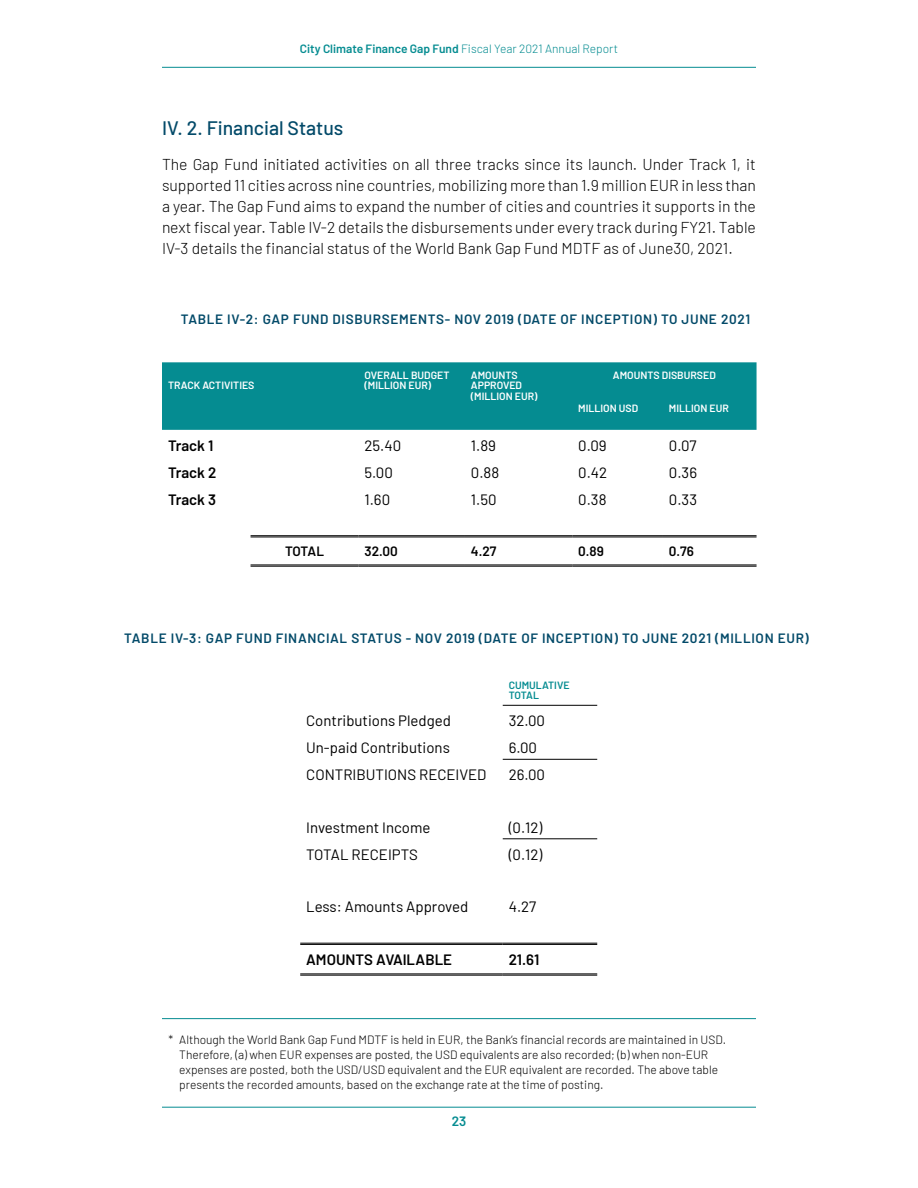
<style>
.page{position:relative;width:918px;height:1188px;background:#fff}
.page>*{position:absolute;margin:0;border:0;box-sizing:border-box;transform-origin:0 0}
.t1{font:500 19.5px "Barlow";color:#034a69}
.t2{font:300 15.75px/21px "Barlow";color:#000;text-align:justify}
.t3{font:15px "Barlow";color:#000}
.t4{font:600 15px "Barlow";color:#000}
.t5{font:600 13.5px "Barlow";letter-spacing:.05em;color:#034a69}
.t6{font:600 13.5px "Barlow";color:#000}
.t7{font:600 13.5px "Barlow";color:#058c91}
.t8{font:300 12px/15px "Barlow";color:#000}
.t9{font:300 12px "Barlow";color:#058c91}
.t10{font:600 10.5px/10.5px "Barlow";color:#fff}
.t11{font:600 10.5px/10.5px "Barlow";color:#058c91}
.s1{font-weight:600}
</style>
<div class="page">
<hr style="left:162px;top:67px;width:594px;height:1px;background:#058c91">
<hr style="left:162px;top:1107px;width:594px;height:1px;background:#058c91">
<div style="left:162px;top:362px;width:595px;height:68px;background:#058c91"></div>
<hr style="left:251px;top:535px;width:108px;height:1px;background:#000">
<hr style="left:251px;top:537px;width:108px;height:1px;background:#000">
<hr style="left:359px;top:535px;width:106px;height:1px;background:#000">
<hr style="left:359px;top:537px;width:106px;height:1px;background:#000">
<hr style="left:465px;top:535px;width:107px;height:1px;background:#000">
<hr style="left:465px;top:537px;width:107px;height:1px;background:#000">
<hr style="left:572px;top:535px;width:91px;height:1px;background:#000">
<hr style="left:572px;top:537px;width:91px;height:1px;background:#000">
<hr style="left:663px;top:535px;width:94px;height:1px;background:#000">
<hr style="left:663px;top:537px;width:94px;height:1px;background:#000">
<hr style="left:251px;top:565px;width:108px;height:1px;background:#000">
<hr style="left:251px;top:566px;width:108px;height:1px;background:#000">
<hr style="left:359px;top:565px;width:106px;height:1px;background:#000">
<hr style="left:359px;top:566px;width:106px;height:1px;background:#000">
<hr style="left:465px;top:565px;width:107px;height:1px;background:#000">
<hr style="left:465px;top:566px;width:107px;height:1px;background:#000">
<hr style="left:572px;top:565px;width:91px;height:1px;background:#000">
<hr style="left:572px;top:566px;width:91px;height:1px;background:#000">
<hr style="left:663px;top:565px;width:94px;height:1px;background:#000">
<hr style="left:663px;top:566px;width:94px;height:1px;background:#000">
<hr style="left:503px;top:705px;width:94px;height:1px;background:#000">
<hr style="left:503px;top:839px;width:94px;height:1px;background:#000">
<hr style="left:503px;top:759px;width:94px;height:1px;background:#000">
<hr style="left:300px;top:943px;width:203px;height:1px;background:#000">
<hr style="left:300px;top:944px;width:203px;height:1px;background:#000">
<hr style="left:503px;top:943px;width:94px;height:1px;background:#000">
<hr style="left:503px;top:944px;width:94px;height:1px;background:#000">
<hr style="left:300px;top:974px;width:203px;height:1px;background:#000">
<hr style="left:300px;top:975px;width:203px;height:1px;background:#000">
<hr style="left:503px;top:974px;width:94px;height:1px;background:#000">
<hr style="left:503px;top:975px;width:94px;height:1px;background:#000">
<hr style="left:162px;top:1018px;width:594px;height:1px;background:#058c91">
<p class="t9" style="left:300px;top:40px;width:320px"><span class="s1">City Climate Finance Gap Fund</span> Fiscal Year 2021 Annual Report</p>
<p class="t1" style="left:162px;top:114px;width:183px">IV. 2. Financial Status</p>
<p class="t2" style="left:162px;top:152px;width:596px">The Gap Fund initiated activities on all three tracks since its launch. Under Track 1, it supported 11 cities across nine countries, mobilizing more than 1.9 million EUR in less than a year. The Gap Fund aims to expand the number of cities and countries it supports in the next fiscal year. Table IV-2 details the disbursements under every track during FY21. Table IV-3 details the financial status of the World Bank Gap Fund MDTF as of June30, 2021.</p>
<p class="t5" style="left:181px;top:309px;width:571px">TABLE IV-2: GAP FUND DISBURSEMENTS- NOV 2019 (DATE OF INCEPTION) TO JUNE 2021</p>
<p class="t10" style="left:168px;top:379px;width:88px">TRACK ACTIVITIES</p>
<p class="t10" style="left:365px;top:369px;width:86px">OVERALL BUDGET (MILLION EUR)</p>
<p class="t10" style="left:471px;top:369px;width:68px">AMOUNTS<br>APPROVED (MILLION EUR)</p>
<p class="t10" style="left:613px;top:369px;width:104px">AMOUNTS DISBURSED</p>
<p class="t10" style="left:578px;top:402px;width:62px">MILLION USD</p>
<p class="t10" style="left:669px;top:402px;width:61px">MILLION EUR</p>
<p class="t4" style="left:168px;top:434px;width:47px">Track 1</p>
<p class="t3" style="left:365px;top:435px;width:38px">25.40</p>
<p class="t3" style="left:471px;top:435px;width:27px">1.89</p>
<p class="t3" style="left:578px;top:435px;width:30px">0.09</p>
<p class="t3" style="left:669px;top:435px;width:29px">0.07</p>
<p class="t4" style="left:168px;top:461px;width:50px">Track 2</p>
<p class="t3" style="left:365px;top:462px;width:30px">5.00</p>
<p class="t3" style="left:471px;top:462px;width:30px">0.88</p>
<p class="t3" style="left:578px;top:462px;width:30px">0.42</p>
<p class="t3" style="left:669px;top:462px;width:30px">0.36</p>
<p class="t4" style="left:168px;top:488px;width:49px">Track 3</p>
<p class="t3" style="left:365px;top:489px;width:27px">1.60</p>
<p class="t3" style="left:471px;top:489px;width:27px">1.50</p>
<p class="t3" style="left:578px;top:489px;width:30px">0.38</p>
<p class="t3" style="left:669px;top:489px;width:30px">0.33</p>
<p class="t6" style="left:285px;top:541px;width:41px">TOTAL</p>
<p class="t6" style="left:365px;top:541px;width:35px">32.00</p>
<p class="t6" style="left:471px;top:541px;width:27px">4.27</p>
<p class="t6" style="left:578px;top:541px;width:27px">0.89</p>
<p class="t6" style="left:669px;top:541px;width:27px">0.76</p>
<p class="t5" style="left:124px;top:628px;width:686px">TABLE IV-3: GAP FUND FINANCIAL STATUS - NOV 2019 (DATE OF INCEPTION) TO JUNE 2021 (MILLION EUR)</p>
<p class="t11" style="left:509px;top:679px;width:62px">CUMULATIVE<br>TOTAL</p>
<p class="t3" style="left:306px;top:710px;width:146px">Contributions Pledged</p>
<p class="t3" style="left:509px;top:710px;width:38px">32.00</p>
<p class="t3" style="left:306px;top:737px;width:145px">Un-paid Contributions</p>
<p class="t3" style="left:509px;top:737px;width:30px">6.00</p>
<p class="t3" style="left:306px;top:764px;width:182px">CONTRIBUTIONS RECEIVED</p>
<p class="t3" style="left:509px;top:764px;width:38px">26.00</p>
<p class="t3" style="left:306px;top:817px;width:126px">Investment Income</p>
<p class="t3" style="left:509px;top:817px;width:35px">(0.12)</p>
<p class="t3" style="left:306px;top:844px;width:113px">TOTAL RECEIPTS</p>
<p class="t3" style="left:509px;top:844px;width:35px">(0.12)</p>
<p class="t3" style="left:306px;top:896px;width:164px">Less: Amounts Approved</p>
<p class="t3" style="left:509px;top:896px;width:29px">4.27</p>
<p class="t4" style="left:306px;top:948px;width:147px">AMOUNTS AVAILABLE</p>
<p class="t4" style="left:509px;top:948px;width:32px">21.61</p>
<p class="t8" style="left:179px;top:1032px;width:548px;text-indent:-11px">* Although the World Bank Gap Fund MDTF is held in EUR, the Bank’s financial records are maintained in USD.<br>Therefore, (a) when EUR expenses are posted, the USD equivalents are also recorded; (b) when non-EUR expenses are posted, both the USD/USD equivalent and the EUR equivalent are recorded. The above table presents the recorded amounts, based on the exchange rate at the time of posting.</p>
<p class="t7" style="left:452px;top:1111px;width:16px">23</p>
</div>
